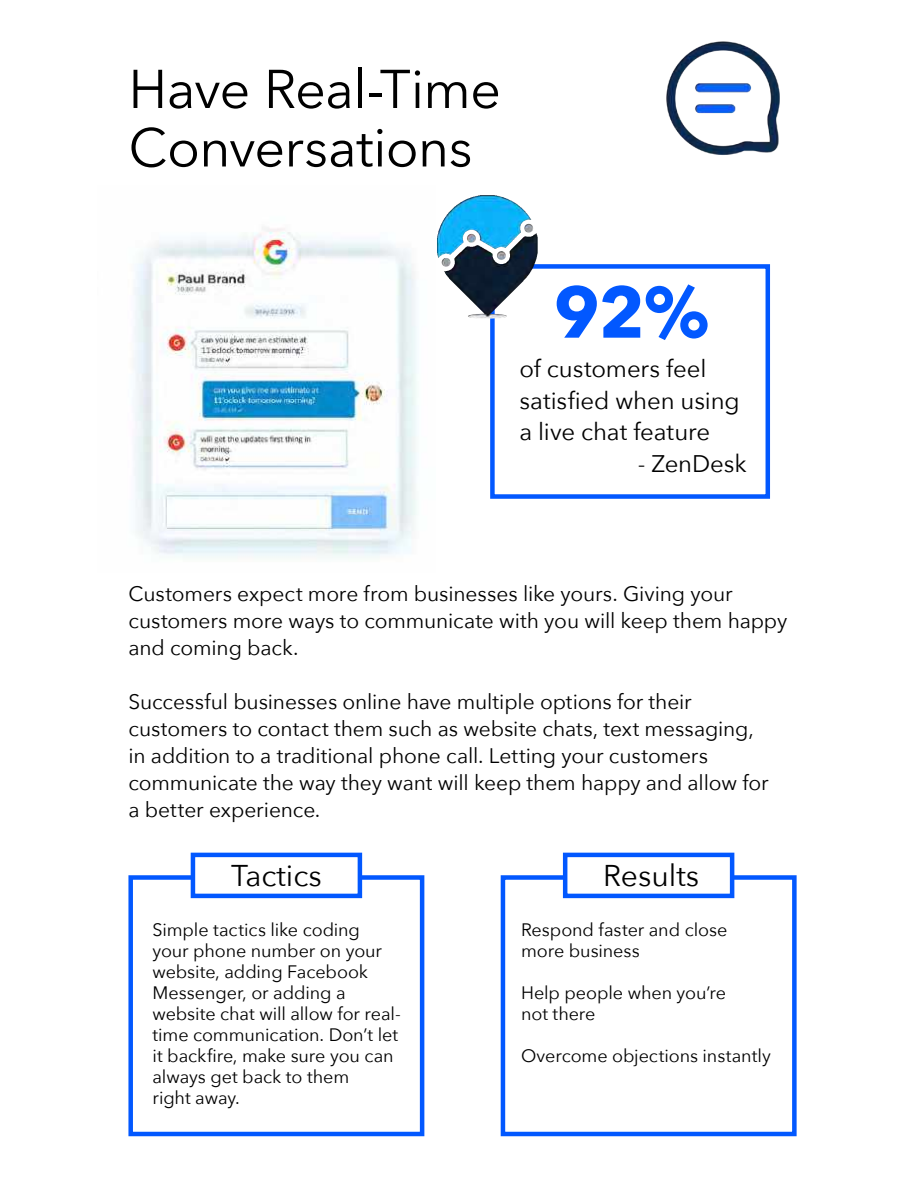
<style>
.page{position:relative;width:918px;height:1188px;background:#fff}
.page>*{position:absolute;margin:0;border:0;box-sizing:border-box;transform-origin:0 0}
.t1{font:700 72px "Avenir Next";color:#0258ff}
.t2{font:54px/58.5px "Avenir Next";letter-spacing:-.015em;color:#000}
.t3{font:30px "Avenir Next";color:#000}
.t4{font:24px/31.5px "Avenir Next";letter-spacing:-.005em;color:#000}
.t5{font:21px/27px "Avenir Next";letter-spacing:-.005em;color:#000}
.t6{font:18px/21px "Avenir Next";letter-spacing:-.005em;color:#000}
</style>
<div class="page">
<div style="left:128px;top:875px;width:296px;height:261px;background:#fff;border:4px solid #0258ff"></div>
<div style="left:191px;top:853px;width:171px;height:45px;background:#fff;border:4px solid #0258ff"></div>
<div style="left:501px;top:875px;width:296px;height:261px;background:#fff;border:4px solid #0258ff"></div>
<div style="left:563px;top:853px;width:171px;height:45px;background:#fff;border:4px solid #0258ff"></div>
<img style="left:134px;top:227px;width:283px;height:331px">
<div style="left:490px;top:264px;width:280px;height:235px;background:#fff;border:4px solid #0258ff"></div>
<img style="left:666px;top:41px;width:114px;height:114px">
<img style="left:414px;top:195px;width:155px;height:141px">
<h2 class="t2" style="left:128px;top:58px;width:374px">Have Real-Time<br>Conversations</h2>
<h1 class="t1" style="left:554px;top:250px;width:157px">92%</h1>
<p class="t4" style="left:519px;top:352px;width:222px">of customers feel satisfied when using a live chat feature</p>
<p class="t4" style="left:638px;top:447px;width:111px">- ZenDesk</p>
<p class="t5" style="left:128px;top:579px;width:660px">Customers expect more from businesses like yours. Giving your customers more ways to communicate with you will keep them happy and coming back.</p>
<p class="t5" style="left:128px;top:687px;width:642px">Successful businesses online have multiple options for their customers to contact them such as website chats, text messaging, in addition to a traditional phone call. Letting your customers communicate the way they want will keep them happy and allow for a better experience.</p>
<h3 class="t3" style="left:231px;top:851px;width:92px">Tactics</h3>
<h3 class="t3" style="left:603px;top:851px;width:97px">Results</h3>
<p class="t6" style="left:152px;top:918px;width:250px">Simple tactics like coding<br>your phone number on your website, adding Facebook<br>Messenger, or adding a website chat will allow for real&shy;time communication. Don’t let it backfire, make sure you can always get back to them<br>right away.</p>
<p class="t6" style="left:521px;top:919px;width:208px">Respond faster and close more business</p>
<p class="t6" style="left:521px;top:982px;width:207px">Help people when you’re not there</p>
<p class="t6" style="left:521px;top:1045px;width:251px">Overcome objections instantly</p>
</div>
